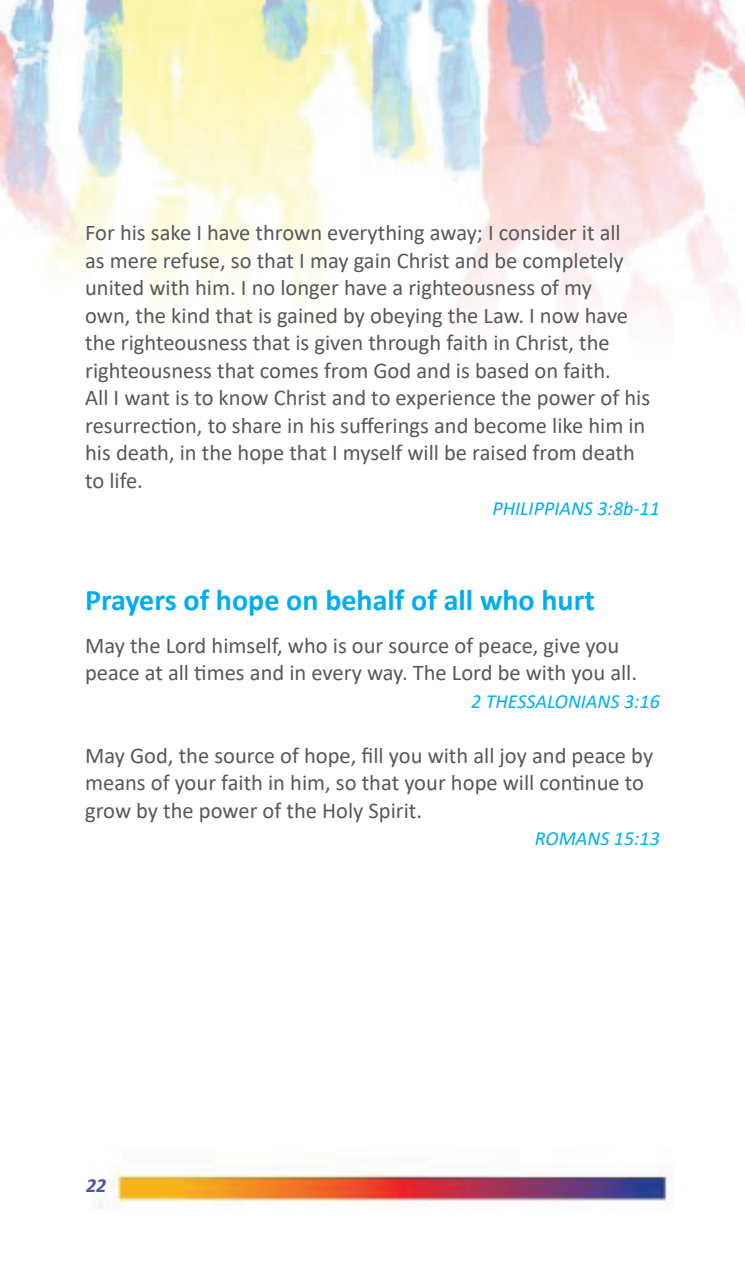
<style>
.page{position:relative;width:745px;height:1262px;background:#fff}
.page>*{position:absolute;margin:0;border:0;box-sizing:border-box;transform-origin:0 0}
.t1{font:700 30px "Calibri";color:#00aeef}
.t2{font:22.5px/27.5px "Calibri";color:#57585a}
.t3{font:italic 20px "Calibri";color:#00aeef}
.t4{font:italic 700 20px "Calibri";color:#4c59a5}
</style>
<div class="page">
<img style="left:0;top:0;width:744px;height:1210px">
<p class="t2" style="left:85px;top:218px;width:566px">For his sake I have thrown everything away; I consider it all<br>as mere refuse, so that I may gain Christ and be completely united with him. I no longer have a righteousness of my<br>own, the kind that is gained by obeying the Law. I now have the righteousness that is given through faith in Christ, the righteousness that comes from God and is based on faith.<br>All I want is to know Christ and to experience the power of his resurrection, to share in his sufferings and become like him in his death, in the hope that I myself will be raised from death to life.</p>
<p class="t3" style="left:492px;top:495px;width:169px">PHILIPPIANS 3:8b-11</p>
<h1 class="t1" style="left:85px;top:579px;width:511px">Prayers of hope on behalf of all who hurt</h1>
<p class="t2" style="left:85px;top:631px;width:553px">May the Lord himself, who is our source of peace, give you peace at all times and in every way. The Lord be with you all.</p>
<p class="t3" style="left:471px;top:687px;width:190px">2 THESSALONIANS 3:16</p>
<p class="t2" style="left:85px;top:741px;width:569px">May God, the source of hope, fill you with all joy and peace by means of your faith in him, so that your hope will continue to grow by the power of the Holy Spirit.</p>
<p class="t3" style="left:534px;top:825px;width:126px">ROMANS 15:13</p>
<p class="t4" style="left:86px;top:1171px;width:22px">22</p>
</div>
